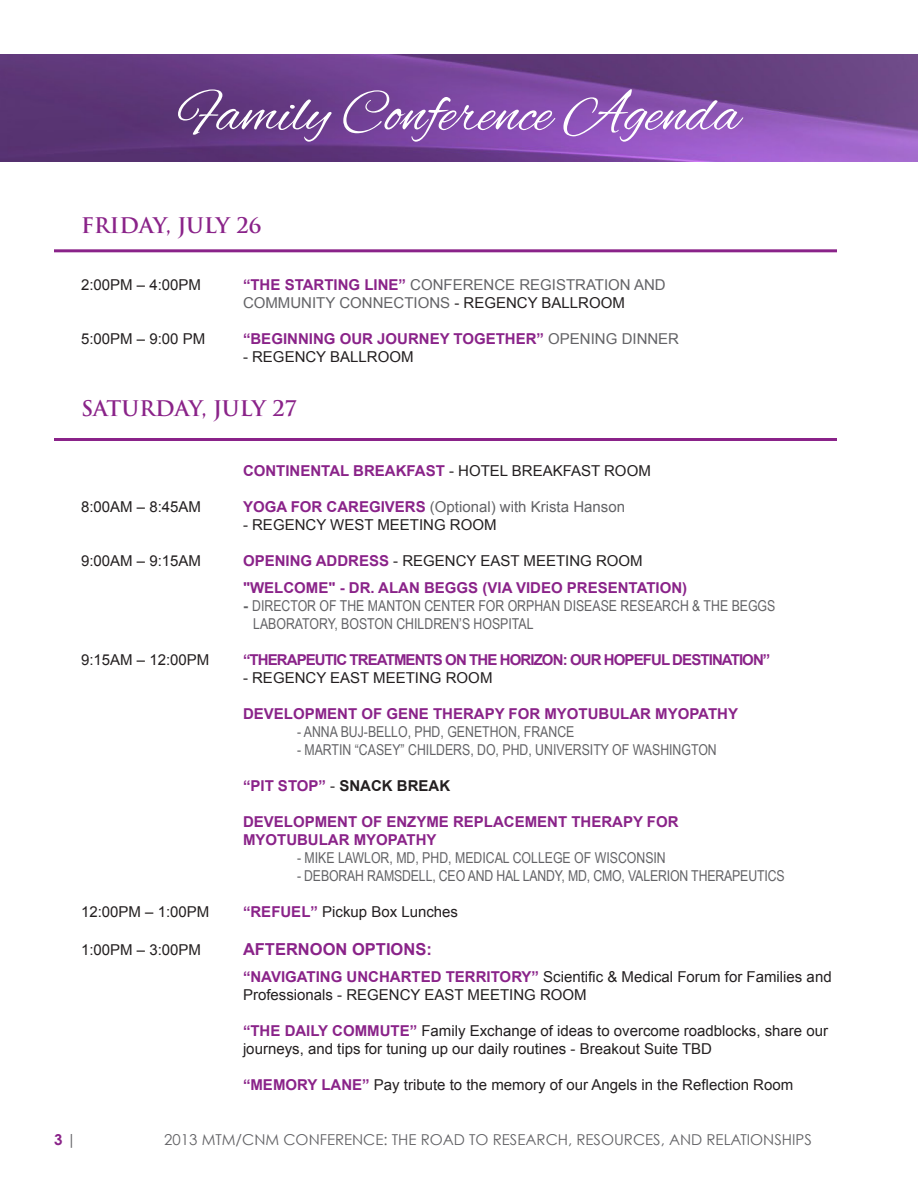
<style>
.page{position:relative;width:918px;height:1188px;background:#fff}
.page>*{position:absolute;margin:0;border:0;box-sizing:border-box;transform-origin:0 0}
.t1{font:60px "Alex Brush";color:#fff}
.t2{font:700 21px "Trajan Pro";color:#8a2389}
.t3{font:700 16.5px "Arial";color:#8a2389}
.t4{font:15px/18px "Arial";color:#231f20}
.t5{font:15px "Arial Narrow";color:#636366}
.t6{font:700 15px "Arial";color:#8a2389}
.t7{font:15px "Arial";color:#636366}
.t8{font:15px "Century Gothic";color:#636366}
.t9{font:700 15px "Arial";letter-spacing:-.06em;color:#8a2389}
.t10{font:700 15px "Arial";color:#231f20}
.t11{font:700 15px "Century Gothic";color:#8a2389}
.s1{font-weight:700;color:#8a2389}
.s2{color:#231f20}
.s3{font-weight:400;color:#636366}
.s4{font-weight:400;color:#231f20}
.s5{font-family:"Arial";font-weight:700}
.s6{color:#8a2389}
.s7{font-weight:400}
</style>
<div class="page">
<img style="left:0;top:54px;width:918px;height:108px">
<hr style="left:54px;top:249px;width:783px;height:3px;background:#8a2389">
<hr style="left:54px;top:438px;width:783px;height:3px;background:#8a2389">
<p class="t1" style="left:179px;top:80px;width:562px">Family Conference Agenda</p>
<p class="t2" style="left:81px;top:212px;width:182px">FRIDAY, JULY 26</p>
<p class="t4" style="left:81px;top:276px;width:122px">2:00PM – 4:00PM</p>
<p class="t7" style="left:243px;top:277px;width:424px"><span class="s1">“THE STARTING LINE”</span> CONFERENCE REGISTRATION AND</p>
<p class="t7" style="left:243px;top:295px;width:383px">COMMUNITY CONNECTIONS <span class="s2">- REGENCY BALLROOM</span></p>
<p class="t4" style="left:81px;top:330px;width:126px">5:00PM – 9:00 PM</p>
<p class="t6" style="left:243px;top:329px;width:438px">“BEGINNING OUR JOURNEY TOGETHER” <span class="s3">OPENING DINNER</span></p>
<p class="t4" style="left:243px;top:348px;width:172px">- REGENCY BALLROOM</p>
<p class="t2" style="left:81px;top:396px;width:218px">SATURDAY, JULY 27</p>
<p class="t6" style="left:243px;top:461px;width:409px">CONTINENTAL BREAKFAST <span class="s4">- HOTEL BREAKFAST ROOM</span></p>
<p class="t4" style="left:81px;top:498px;width:122px">8:00AM – 8:45AM</p>
<p class="t7" style="left:243px;top:498px;width:384px"><span class="s1">YOGA FOR CAREGIVERS</span> (Optional) with Krista Hanson</p>
<p class="t4" style="left:243px;top:516px;width:255px">- REGENCY WEST MEETING ROOM</p>
<p class="t4" style="left:81px;top:552px;width:122px">9:00AM – 9:15AM</p>
<p class="t4" style="left:243px;top:552px;width:401px"><span class="s1">OPENING ADDRESS</span> - REGENCY EAST MEETING ROOM</p>
<p class="t6" style="left:243px;top:578px;width:446px">"WELCOME" - DR. ALAN BEGGS (VIA VIDEO PRESENTATION)</p>
<p class="t5" style="left:243px;top:595px;width:534px"><span class="s5">-</span> DIRECTOR OF THE MANTON CENTER FOR ORPHAN DISEASE RESEARCH &amp; THE BEGGS</p>
<p class="t5" style="left:253px;top:613px;width:282px">LABORATORY, BOSTON CHILDREN’S HOSPITAL</p>
<p class="t4" style="left:81px;top:651px;width:130px">9:15AM – 12:00PM</p>
<p class="t9" style="left:243px;top:650px;width:529px">“THERAPEUTIC TREATMENTS ON THE HORIZON: OUR HOPEFUL DESTINATION”</p>
<p class="t4" style="left:243px;top:669px;width:251px">- REGENCY EAST MEETING ROOM</p>
<p class="t6" style="left:243px;top:704px;width:497px">DEVELOPMENT OF GENE THERAPY FOR MYOTUBULAR MYOPATHY</p>
<p class="t5" style="left:297px;top:721px;width:279px">- ANNA BUJ-BELLO, PHD, GENETHON, FRANCE</p>
<p class="t5" style="left:297px;top:739px;width:421px">- MARTIN “CASEY” CHILDERS, DO, PHD, UNIVERSITY OF WASHINGTON</p>
<p class="t10" style="left:243px;top:776px;width:209px"><span class="s6">“PIT STOP”</span> <span class="s7">-</span> SNACK BREAK</p>
<p class="t6" style="left:243px;top:812px;width:437px">DEVELOPMENT OF ENZYME REPLACEMENT THERAPY FOR</p>
<p class="t6" style="left:243px;top:830px;width:195px">MYOTUBULAR MYOPATHY</p>
<p class="t5" style="left:297px;top:847px;width:370px">- MIKE LAWLOR, MD, PHD, MEDICAL COLLEGE OF WISCONSIN</p>
<p class="t5" style="left:297px;top:865px;width:489px">- DEBORAH RAMSDELL, CEO AND HAL LANDY, MD, CMO, VALERION THERAPEUTICS</p>
<p class="t4" style="left:81px;top:903px;width:130px">12:00PM – 1:00PM</p>
<p class="t4" style="left:243px;top:903px;width:217px"><span class="s1">“REFUEL”</span> Pickup Box Lunches</p>
<p class="t4" style="left:81px;top:940px;width:122px">1:00PM – 3:00PM</p>
<p class="t3" style="left:243px;top:938px;width:190px">AFTERNOON OPTIONS:</p>
<p class="t4" style="left:243px;top:967px;width:590px"><span class="s1">“NAVIGATING UNCHARTED TERRITORY”</span> Scientific &amp; Medical Forum for Families and<br>Professionals - REGENCY EAST MEETING ROOM</p>
<p class="t4" style="left:243px;top:1021px;width:587px"><span class="s1">“THE DAILY COMMUTE”</span> Family Exchange of ideas to overcome roadblocks, share our journeys, and tips for tuning up our daily routines - Breakout Suite TBD</p>
<p class="t4" style="left:243px;top:1075px;width:552px"><span class="s1">“MEMORY LANE”</span> Pay tribute to the memory of our Angels in the Reflection Room</p>
<p class="t11" style="left:54px;top:1130px;width:24px">3 <span class="s3">|</span></p>
<p class="t8" style="left:164px;top:1131px;width:649px">2013 MTM/CNM CONFERENCE: THE ROAD TO RESEARCH, RESOURCES, AND RELATIONSHIPS</p>
</div>
